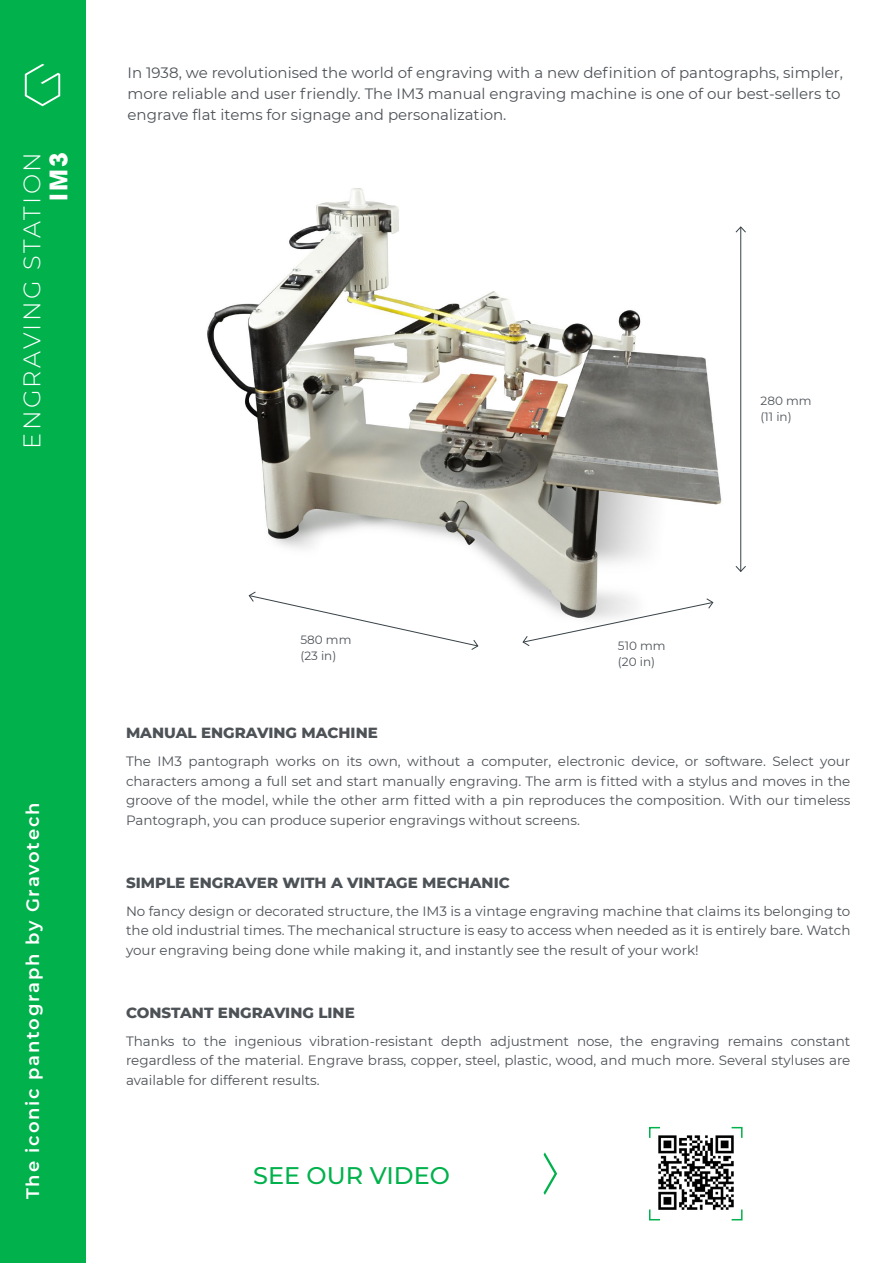
<style>
.page{position:relative;width:893px;height:1263px;background:#fff}
.page>*{position:absolute;margin:0;border:0;box-sizing:border-box;transform-origin:0 0}
.t1{font:300 24px "Montserrat";letter-spacing:.1em;color:#fff}
.t2{font:500 24px "Montserrat";color:#00b14c}
.t3{font:700 24px "Avant Garde";color:#fff}
.t4{font:600 18px "Montserrat";letter-spacing:.1em;color:#fff}
.t5{font:15px/21px "Montserrat";color:#4d5257}
.t6{font:800 15px "Montserrat";color:#4d5257}
.t7{font:13.5px/19.5px "Montserrat";color:#4d5257;text-align:justify}
.t8{font:12px/16.2px "Montserrat";color:#4d5257}
</style>
<div class="page">
<div style="left:0;top:0;width:85px;height:1263px;background:#00b14c"></div>
<svg style="left:25px;top:64px;width:35px;height:42px"></svg>
<img style="left:207px;top:188px;width:535px;height:410px">
<svg style="left:544px;top:1152px;width:13px;height:43px"></svg>
<svg style="left:522px;top:598px;width:192px;height:48px"></svg>
<svg style="left:248px;top:591px;width:231px;height:59px"></svg>
<hr style="left:740px;top:227px;width:1px;height:344px;background:#384247">
<svg style="left:735px;top:226px;width:11px;height:7px"></svg>
<svg style="left:735px;top:565px;width:11px;height:7px"></svg>
<svg style="left:649px;top:1126px;width:11px;height:12px"></svg>
<svg style="left:649px;top:1209px;width:11px;height:12px"></svg>
<svg style="left:731px;top:1126px;width:12px;height:12px"></svg>
<svg style="left:731px;top:1209px;width:12px;height:12px"></svg>
<img style="left:657px;top:1134px;width:77px;height:77px">
<h1 class="t1" style="left:16px;top:449px;width:298px;rotate:-90deg">ENGRAVING STATION</h1>
<h1 class="t3" style="left:43px;top:201px;width:51px;rotate:-90deg">IM3</h1>
<p class="t5" style="left:128px;top:62px;width:717px">In 1938, we revolutionised the world of engraving with a new definition of pantographs, simpler, more reliable and user friendly. The IM3 manual engraving machine is one of our best-sellers to engrave flat items for signage and personalization.</p>
<p class="t8" style="left:760px;top:392px;width:53px">280 mm (11 in)</p>
<h2 class="t4" style="left:20px;top:1199px;width:398px;rotate:-90deg">The iconic pantograph by Gravotech</h2>
<p class="t8" style="left:300px;top:631px;width:52px">580 mm (23 in)</p>
<p class="t8" style="left:618px;top:637px;width:49px">510 mm (20 in)</p>
<p class="t6" style="left:126px;top:722px;width:253px">MANUAL ENGRAVING MACHINE</p>
<p class="t7" style="left:126px;top:751px;width:726px">The IM3 pantograph works on its own, without a computer, electronic device, or software. Select your characters among a full set and start manually engraving. The arm is fitted with a stylus and moves in the groove of the model, while the other arm fitted with a pin reproduces the composition. With our timeless Pantograph, you can produce superior engravings without screens.</p>
<p class="t6" style="left:126px;top:871px;width:385px">SIMPLE ENGRAVER WITH A VINTAGE MECHANIC</p>
<p class="t7" style="left:126px;top:901px;width:726px">No fancy design or decorated structure, the IM3 is a vintage engraving machine that claims its belonging to the old industrial times. The mechanical structure is easy to access when needed as it is entirely bare. Watch your engraving being done while making it, and instantly see the result of your work!</p>
<p class="t6" style="left:126px;top:1001px;width:230px">CONSTANT ENGRAVING LINE</p>
<p class="t7" style="left:126px;top:1031px;width:726px">Thanks to the ingenious vibration-resistant depth adjustment nose, the engraving remains constant regardless of the material. Engrave brass, copper, steel, plastic, wood, and much more. Several styluses are available for different results.</p>
<h1 class="t2" style="left:253px;top:1159px;width:198px">SEE OUR VIDEO</h1>
</div>
